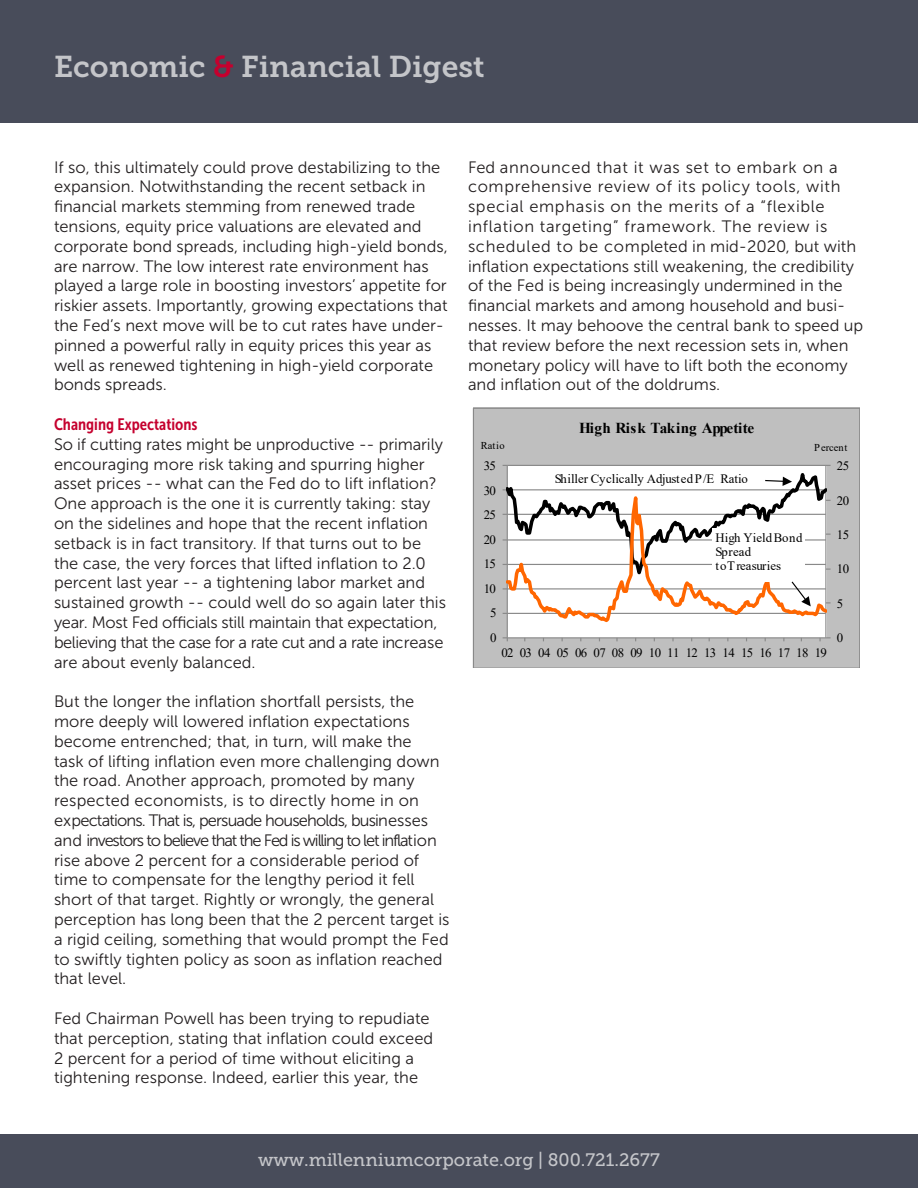
<style>
.page{position:relative;width:918px;height:1188px;background:#fff}
.page>*{position:absolute;margin:0;border:0;box-sizing:border-box;transform-origin:0 0}
.t1{font:30px "Museo Slab 700";color:#c4c5c9}
.t2{font:18px "Museo Slab 500";color:#c4c5c9}
.t3{font:16.5px/19.8px "Museo Sans 300";color:#231f20}
.t4{font:16.5px "Museo Sans Cond 700";color:#c5002e}
.t5{font:700 15.15px "Times New Roman";letter-spacing:-.02em;color:#000}
.t6{font:12.75px "Times New Roman";letter-spacing:-.015em;color:#000}
.t7{font:12.75px "Times New Roman";letter-spacing:-.045em;color:#000}
.t8{font:12.75px/14px "Times New Roman";letter-spacing:.01em;color:#000}
.t9{font:10.5px "Times New Roman";color:#000}
.s1{color:#c5002e}
</style>
<div class="page">
<div style="left:0;top:0;width:918px;height:122px;background:#484c5a"></div>
<div style="left:0;top:1134px;width:918px;height:54px;background:#484c5a"></div>
<svg style="left:473px;top:408px;width:386px;height:260px"></svg>
<svg style="left:503px;top:465px;width:328px;height:141px"></svg>
<p class="t1" style="left:54px;top:49px;width:432px">Economic <span class="s1">&amp;</span> Financial Digest</p>
<p class="t3" style="left:54px;top:157px;width:395px">If so, this ultimately could prove destabilizing to the expansion. Notwithstanding the recent setback in financial markets stemming from renewed trade tensions, equity price valuations are elevated and corporate bond spreads, including high-yield bonds, are narrow. The low interest rate environment has played a large role in boosting investors’ appetite for riskier assets. Importantly, growing expectations that the Fed’s next move will be to cut rates have under&shy;pinned a powerful rally in equity prices this year as well as renewed tightening in high-yield corporate bonds spreads.</p>
<p class="t4" style="left:54px;top:415px;width:145px">Changing Expectations</p>
<p class="t3" style="left:54px;top:434px;width:394px">So if cutting rates might be unproductive -- primarily encouraging more risk taking and spurring higher asset prices -- what can the Fed do to lift inflation?<br>One approach is the one it is currently taking: stay on the sidelines and hope that the recent inflation setback is in fact transitory. If that turns out to be the case, the very forces that lifted inflation to 2.0 percent last year -- a tightening labor market and sustained growth -- could well do so again later this year. Most Fed officials still maintain that expectation, believing that the case for a rate cut and a rate increase are about evenly balanced.</p>
<p class="t3" style="left:54px;top:692px;width:397px">But the longer the inflation shortfall persists, the more deeply will lowered inflation expectations become entrenched; that, in turn, will make the<br>task of lifting inflation even more challenging down the road. Another approach, promoted by many respected economists, is to directly home in on expectations. That is, persuade households, businesses and investors to believe that the Fed is willing to let inflation rise above 2 percent for a considerable period of time to compensate for the lengthy period it fell short of that target. Rightly or wrongly, the general perception has long been that the 2 percent target is a rigid ceiling, something that would prompt the Fed to swiftly tighten policy as soon as inflation reached that level.</p>
<p class="t3" style="left:54px;top:1009px;width:381px">Fed Chairman Powell has been trying to repudiate that perception, stating that inflation could exceed 2 percent for a period of time without eliciting a tightening response. Indeed, earlier this year, the</p>
<p class="t3" style="left:468px;top:157px;width:397px">Fed announced that it was set to embark on a comprehensive review of its policy tools, with special emphasis on the merits of a “flexible inflation targeting” framework. The review is scheduled to be completed in mid-2020, but with inflation expectations still weakening, the credibility of the Fed is being increasingly undermined in the financial markets and among household and busi&shy;nesses. It may behoove the central bank to speed up that review before the next recession sets in, when monetary policy will have to lift both the economy and inflation out of the doldrums.</p>
<p class="t9" style="left:481px;top:439px;width:25px">Ratio</p>
<p class="t6" style="left:484px;top:457px;width:14px">35</p>
<p class="t6" style="left:484px;top:482px;width:14px">30</p>
<p class="t6" style="left:484px;top:506px;width:14px">25</p>
<p class="t6" style="left:484px;top:531px;width:14px">20</p>
<p class="t6" style="left:484px;top:555px;width:14px">15</p>
<p class="t6" style="left:484px;top:580px;width:14px">10</p>
<p class="t6" style="left:490px;top:604px;width:8px">5</p>
<p class="t6" style="left:490px;top:629px;width:8px">0</p>
<p class="t5" style="left:579px;top:417px;width:176px">High Risk Taking Appetite</p>
<p class="t6" style="left:555px;top:470px;width:195px">Shiller Cyclically Adjusted P/E Ratio</p>
<p class="t8" style="left:716px;top:530px;width:88px">High Yield Bond<br>Spread toTreasuries</p>
<p class="t9" style="left:814px;top:440px;width:35px">Percent</p>
<p class="t6" style="left:837px;top:457px;width:14px">25</p>
<p class="t6" style="left:837px;top:491px;width:14px">20</p>
<p class="t6" style="left:837px;top:526px;width:14px">15</p>
<p class="t6" style="left:837px;top:560px;width:14px">10</p>
<p class="t6" style="left:837px;top:594px;width:8px">5</p>
<p class="t6" style="left:837px;top:629px;width:8px">0</p>
<p class="t7" style="left:501px;top:643px;width:327px">02 03 04 05 06 07 08 09 10 11 12 13 14 15 16 17 18 19</p>
<p class="t2" style="left:258px;top:1150px;width:403px">www.millenniumcorporate.org | 800.721.2677</p>
</div>
